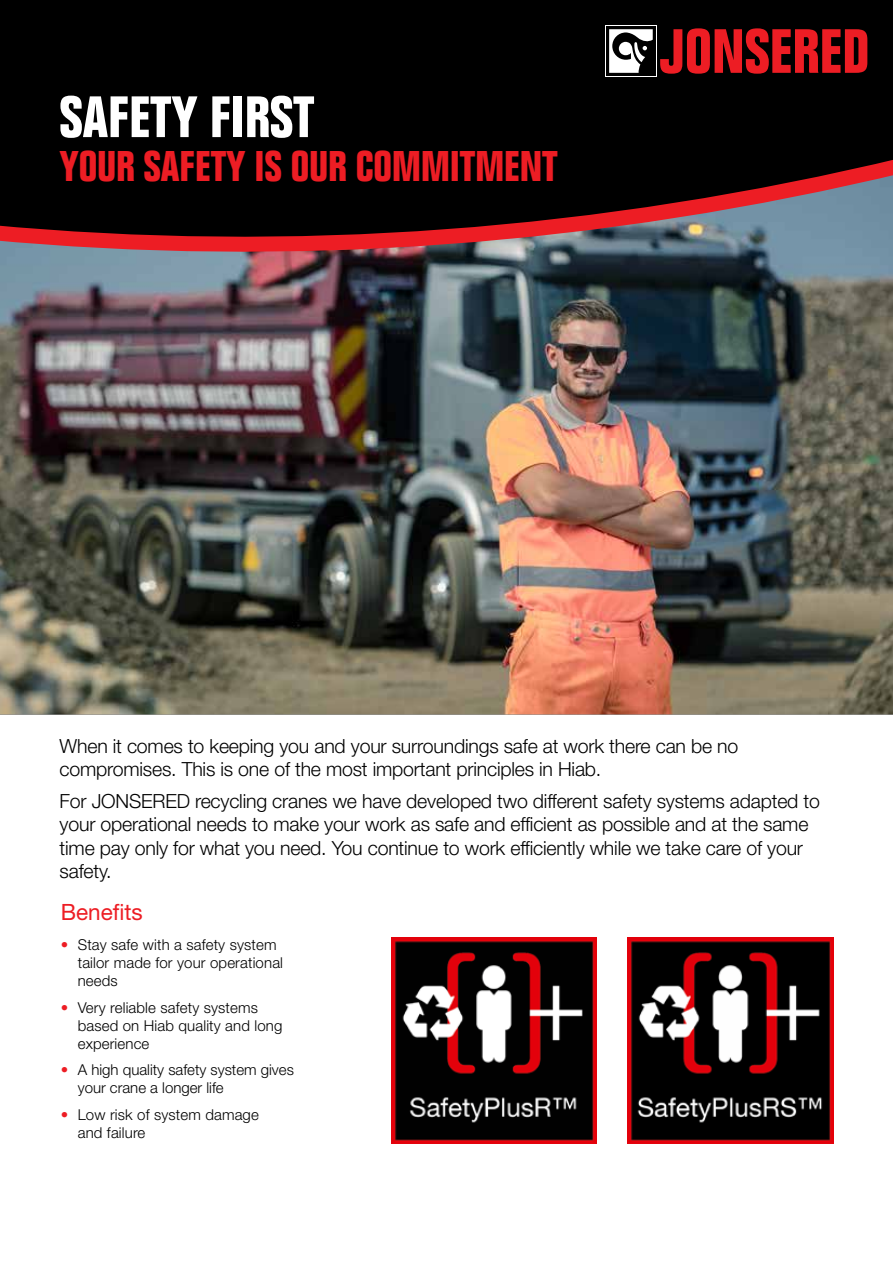
<style>
.page{position:relative;width:893px;height:1263px;background:#fff}
.page>*{position:absolute;margin:0;border:0;box-sizing:border-box;transform-origin:0 0}
.t1{font:700 condensed 57px "Folio Std";color:#fff}
.t2{font:700 condensed 42px "Folio Std";color:#ed1d24}
.t3{font:22.5px "Helvetica Neue LT Std";color:#ed1d24}
.t4{font:300 19.5px/23.4px "Helvetica Neue LT Std";letter-spacing:-.01em;color:#000}
.t5{font:300 15px/18px "Helvetica Neue LT Std";letter-spacing:.01em;color:#000}
.s1{color:#ed1d24}
</style>
<div class="page">
<img style="left:0;top:257px;width:893px;height:457px">
<div style="left:0;top:0;width:893px;height:257px;background:#000"></div>
<svg style="left:0;top:146px;width:893px;height:107px;background:#371e22"></svg>
<img style="left:628px;top:937px;width:205px;height:206px">
<img style="left:391px;top:937px;width:206px;height:206px">
<div style="left:605px;top:26px;width:51px;height:51px;background:#fff"></div>
<div style="left:606px;top:26px;width:50px;height:50px;background:#000"></div>
<svg style="left:609px;top:29px;width:44px;height:44px"></svg>
<svg style="left:660px;top:28px;width:207px;height:46px;background:#921116"></svg>
<h1 class="t1" style="left:60px;top:85px;width:256px">SAFETY FIRST</h1>
<h2 class="t2" style="left:60px;top:143px;width:500px">YOUR SAFETY IS OUR COMMITMENT</h2>
<p class="t4" style="left:60px;top:733px;width:680px">When it comes to keeping you and your surroundings safe at work there can be no compromises. This is one of the most important principles in Hiab.</p>
<p class="t4" style="left:60px;top:789px;width:762px">For JONSERED recycling cranes we have developed two different safety systems adapted to your operational needs to make your work as safe and efficient as possible and at the same time pay only for what you need. You continue to work efficiently while we take care of your safety.</p>
<p class="t3" style="left:61px;top:898px;width:84px">Benefits</p>
<p class="t5" style="left:78px;top:936px;width:207px;text-indent:-17px"><span class="s1">•</span> Stay safe with a safety system tailor made for your operational needs</p>
<p class="t5" style="left:78px;top:998px;width:206px;text-indent:-17px"><span class="s1">•</span> Very reliable safety systems based on Hiab quality and long experience</p>
<p class="t5" style="left:78px;top:1061px;width:218px;text-indent:-17px"><span class="s1">•</span> A high quality safety system gives your crane a longer life</p>
<p class="t5" style="left:78px;top:1105px;width:183px;text-indent:-17px"><span class="s1">•</span> Low risk of system damage and failure</p>
</div>
